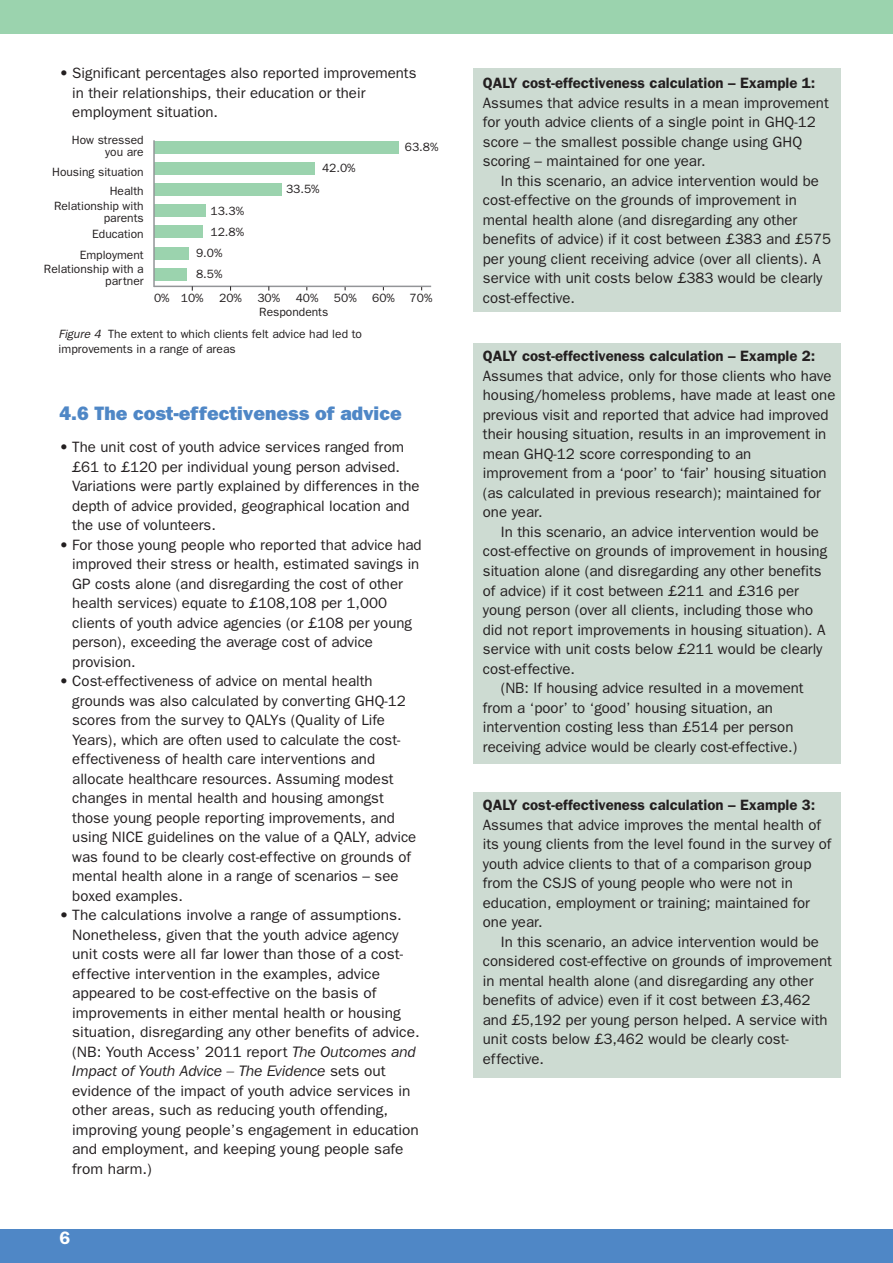
<style>
.page{position:relative;width:893px;height:1263px;background:#fff}
.page>*{position:absolute;margin:0;border:0;box-sizing:border-box;transform-origin:0 0}
.t1{font:800 19.5px "Franklin Gothic";color:#4f87c6}
.t2{font:600 18px "Franklin Gothic";color:#fff}
.t3{font:15px/19.5px "Franklin Gothic";color:#231f20}
.t4{font:600 15px "Franklin Gothic";color:#231f20}
.t5{font:italic 15px "Franklin Gothic IT Cby BT";color:#231f20}
.t6{font:12px/12px "Franklin Gothic";color:#231f20;text-align:right}
.s1{font-style:italic}
.s2{font-family:"Franklin Gothic IT Cby BT";font-style:italic}
.s3{font-family:"Franklin Gothic";font-style:normal}
</style>
<div class="page">
<div style="left:474px;top:343px;width:367px;height:421px;background:#cddbd2"></div>
<div style="left:474px;top:792px;width:367px;height:285px;background:#cddbd2"></div>
<div style="left:473px;top:68px;width:367px;height:244px;background:#cddbd2"></div>
<div style="left:0;top:0;width:893px;height:34px;background:#9bd3ae"></div>
<div style="left:0;top:1229px;width:893px;height:34px;background:#4f87c6"></div>
<div style="left:154px;top:162px;width:161px;height:13px;background:#9bd3ae"></div>
<div style="left:154px;top:141px;width:244px;height:13px;background:#9bd3ae"></div>
<hr style="left:154px;top:286px;width:277px;height:1px;background:#939598">
<div style="left:154px;top:268px;width:32px;height:13px;background:#9bd3ae"></div>
<div style="left:154px;top:247px;width:34px;height:12px;background:#9bd3ae"></div>
<div style="left:154px;top:225px;width:49px;height:13px;background:#9bd3ae"></div>
<div style="left:154px;top:204px;width:51px;height:13px;background:#9bd3ae"></div>
<div style="left:154px;top:183px;width:128px;height:13px;background:#9bd3ae"></div>
<hr style="left:153px;top:140px;width:2px;height:147px;background:#939598">
<p class="t3" style="left:72px;top:65px;width:346px;text-indent:-13px">• Significant percentages also reported improvements in their relationships, their education or their employment situation.</p>
<p class="t6" style="left:72px;top:135px;width:73px">How stressed you are</p>
<p class="t6" style="left:52px;top:163px;width:93px;line-height:19.2px">Housing situation<br>Health</p>
<p class="t6" style="left:54px;top:201px;width:91px">Relationship with parents</p>
<p class="t6" style="left:80px;top:225px;width:66px;line-height:20.5px">Education<br>Employment</p>
<p class="t6" style="left:44px;top:264px;width:101px">Relationship with a partner</p>
<p class="t6" style="left:210px;top:205px;width:35px">13.3%</p>
<p class="t6" style="left:210px;top:227px;width:35px">12.8%</p>
<p class="t6" style="left:196px;top:248px;width:28px">9.0%</p>
<p class="t6" style="left:196px;top:269px;width:28px">8.5%</p>
<p class="t6" style="left:322px;top:163px;width:35px">42.0%</p>
<p class="t6" style="left:286px;top:184px;width:35px">33.5%</p>
<p class="t6" style="left:405px;top:142px;width:35px">63.8%</p>
<p class="t6" style="left:154px;top:293px;width:51px">0% 10%</p>
<p class="t6" style="left:219px;top:293px;width:24px">20%</p>
<p class="t6" style="left:257px;top:293px;width:24px">30%</p>
<p class="t6" style="left:296px;top:293px;width:24px">40%</p>
<p class="t6" style="left:334px;top:293px;width:24px">50%</p>
<p class="t6" style="left:372px;top:293px;width:62px">60% 70%</p>
<p class="t6" style="left:259px;top:306px;width:71px">Respondents</p>
<p class="t6" style="left:59px;top:327px;width:305px;line-height:15px;text-align:left"><span class="s1">Figure 4</span> The extent to which clients felt advice had led to improvements in a range of areas</p>
<h1 class="t1" style="left:60px;top:407px;width:344px">4.6 The cost-effectiveness of advice</h1>
<p class="t3" style="left:72px;top:439px;width:349px;text-indent:-13px">• The unit cost of youth advice services ranged from £61 to £120 per individual young person advised.<br>Variations were partly explained by differences in the depth of advice provided, geographical location and the use of volunteers.</p>
<p class="t3" style="left:72px;top:536px;width:351px;text-indent:-13px">• For those young people who reported that advice had improved their stress or health, estimated savings in GP costs alone (and disregarding the cost of other health services) equate to £108,108 per 1,000 clients of youth advice agencies (or £108 per young person), exceeding the average cost of advice provision.</p>
<p class="t3" style="left:72px;top:673px;width:346px;text-indent:-13px">• Cost-effectiveness of advice on mental health grounds was also calculated by converting GHQ-12 scores from the survey to QALYs (Quality of Life Years), which are often used to calculate the cost&shy;effectiveness of health care interventions and allocate healthcare resources. Assuming modest changes in mental health and housing amongst those young people reporting improvements, and using NICE guidelines on the value of a QALY, advice was found to be clearly cost-effective on grounds of mental health alone in a range of scenarios – see boxed examples.</p>
<p class="t3" style="left:72px;top:907px;width:349px;text-indent:-13px">• The calculations involve a range of assumptions.<br>Nonetheless, given that the youth advice agency unit costs were all far lower than those of a cost&shy;effective intervention in the examples, advice appeared to be cost-effective on the basis of improvements in either mental health or housing situation, disregarding any other benefits of advice. (NB: Youth Access’ 2011 report <span class="s2">The Outcomes and</span></p>
<p class="t5" style="left:72px;top:1066px;width:315px">Impact of Youth Advice – The Evidence <span class="s3">sets out</span></p>
<p class="t3" style="left:72px;top:1082px;width:348px">evidence of the impact of youth advice services in other areas, such as reducing youth offending, improving young people’s engagement in education and employment, and keeping young people safe from harm.)</p>
<p class="t2" style="left:60px;top:1232px;width:12px">6</p>
<p class="t4" style="left:483px;top:78px;width:334px">QALY cost-effectiveness calculation – Example 1:</p>
<p class="t3" style="left:483px;top:94px;width:347px">Assumes that advice results in a mean improvement for youth advice clients of a single point in GHQ-12 score – the smallest possible change using GHQ scoring – maintained for one year.</p>
<p class="t3" style="left:483px;top:172px;width:350px;text-indent:18px">In this scenario, an advice intervention would be cost-effective on the grounds of improvement in mental health alone (and disregarding any other benefits of advice) if it cost between £383 and £575 per young client receiving advice (over all clients). A service with unit costs below £383 would be clearly cost-effective.</p>
<p class="t4" style="left:483px;top:351px;width:334px">QALY cost-effectiveness calculation – Example 2:</p>
<p class="t3" style="left:483px;top:367px;width:354px">Assumes that advice, only for those clients who have housing/homeless problems, have made at least one previous visit and reported that advice had improved their housing situation, results in an improvement in mean GHQ-12 score corresponding to an improvement from a ‘poor’ to ‘fair’ housing situation (as calculated in previous research); maintained for one year.</p>
<p class="t3" style="left:501px;top:523px;width:320px">In this scenario, an advice intervention would be</p>
<p class="t3" style="left:483px;top:543px;width:346px">cost-effective on grounds of improvement in housing</p>
<p class="t3" style="left:483px;top:562px;width:340px">situation alone (and disregarding any other benefits</p>
<p class="t3" style="left:483px;top:582px;width:318px">of advice) if it cost between £211 and £316 per</p>
<p class="t3" style="left:483px;top:601px;width:332px">young person (over all clients, including those who</p>
<p class="t3" style="left:483px;top:621px;width:344px">did not report improvements in housing situation). A</p>
<p class="t3" style="left:483px;top:640px;width:341px">service with unit costs below £211 would be clearly</p>
<p class="t3" style="left:483px;top:660px;width:94px">cost-effective.</p>
<p class="t3" style="left:501px;top:679px;width:304px">(NB: If housing advice resulted in a movement</p>
<p class="t3" style="left:483px;top:699px;width:292px">from a ‘poor’ to ‘good’ housing situation, an</p>
<p class="t3" style="left:483px;top:718px;width:312px">intervention costing less than £514 per person</p>
<p class="t3" style="left:483px;top:738px;width:316px">receiving advice would be clearly cost-effective.)</p>
<p class="t4" style="left:483px;top:800px;width:334px">QALY cost-effectiveness calculation – Example 3:</p>
<p class="t3" style="left:483px;top:816px;width:350px">Assumes that advice improves the mental health of its young clients from the level found in the survey of youth advice clients to that of a comparison group from the CSJS of young people who were not in education, employment or training; maintained for one year.</p>
<p class="t3" style="left:483px;top:933px;width:351px;text-indent:18px">In this scenario, an advice intervention would be considered cost-effective on grounds of improvement in mental health alone (and disregarding any other benefits of advice) even if it cost between £3,462 and £5,192 per young person helped. A service with unit costs below £3,462 would be clearly cost&shy;effective.</p>
</div>
